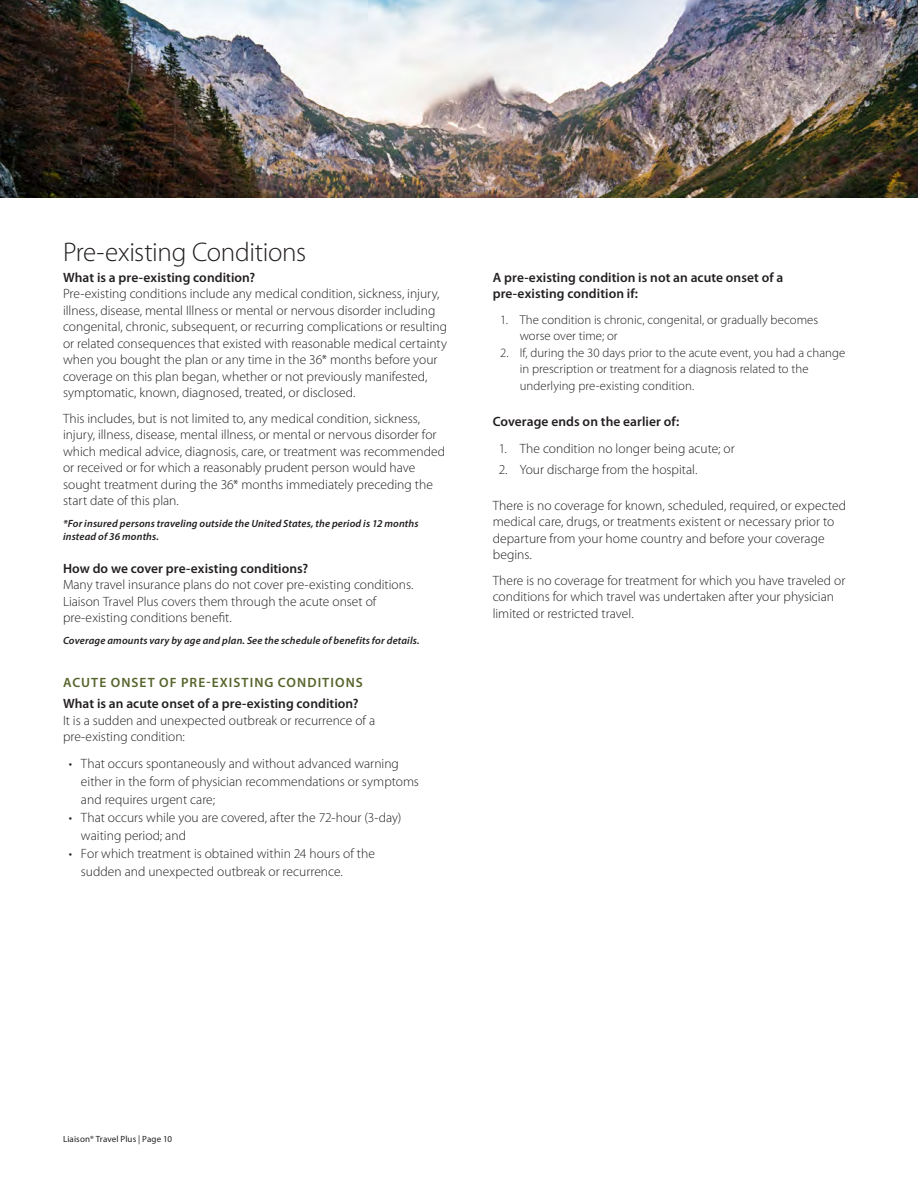
<style>
.page{position:relative;width:918px;height:1188px;background:#fff}
.page>*{position:absolute;margin:0;border:0;box-sizing:border-box;transform-origin:0 0}
.t1{font:300 27px "Myriad Pro";letter-spacing:-.015em;color:#231f20}
.t2{font:300 13.5px/16.5px "Myriad Pro";color:#231f20}
.t3{font:600 13.5px/16.5px "Myriad Pro";letter-spacing:.005em;color:#231f20}
.t4{font:600 13.5px "Myriad Pro";letter-spacing:.08em;color:#56652c}
.t5{font:300 12.75px/16.5px "Myriad Pro";letter-spacing:.005em;color:#231f20}
.t6{font:italic 600 10.5px/12.6px "Myriad Pro";letter-spacing:.015em;color:#231f20}
.t7{font:9px "Myriad Pro";letter-spacing:.015em;color:#231f20}
</style>
<div class="page">
<img style="left:0;top:0;width:918px;height:198px">
<h1 class="t1" style="left:63px;top:237px;width:245px">Pre-existing Conditions</h1>
<p class="t3" style="left:63px;top:269px;width:194px">What is a pre-existing condition?</p>
<p class="t2" style="left:63px;top:286px;width:386px">Pre-existing conditions include any medical condition, sickness, injury, illness, disease, mental Illness or mental or nervous disorder including congenital, chronic, subsequent, or recurring complications or resulting or related consequences that existed with reasonable medical certainty when you bought the plan or any time in the 36* months before your coverage on this plan began, whether or not previously manifested, symptomatic, known, diagnosed, treated, or disclosed.</p>
<p class="t2" style="left:63px;top:410px;width:384px">This includes, but is not limited to, any medical condition, sickness, injury, illness, disease, mental illness, or mental or nervous disorder for which medical advice, diagnosis, care, or treatment was recommended or received or for which a reasonably prudent person would have sought treatment during the 36* months immediately preceding the start date of this plan.</p>
<p class="t6" style="left:63px;top:517px;width:357px">*For insured persons traveling outside the United States, the period is 12 months instead of 36 months.</p>
<p class="t3" style="left:63px;top:560px;width:247px">How do we cover pre-existing conditions?</p>
<p class="t2" style="left:63px;top:577px;width:352px">Many travel insurance plans do not cover pre-existing conditions.<br>Liaison Travel Plus covers them through the acute onset of pre-existing conditions benefit.</p>
<p class="t6" style="left:63px;top:634px;width:358px">Coverage amounts vary by age and plan. See the schedule of benefits for details.</p>
<p class="t4" style="left:63px;top:674px;width:301px">ACUTE ONSET OF PRE-EXISTING CONDITIONS</p>
<p class="t3" style="left:63px;top:695px;width:297px">What is an acute onset of a pre-existing condition?</p>
<p class="t2" style="left:63px;top:712px;width:314px">It is a sudden and unexpected outbreak or recurrence of a pre-existing condition:</p>
<p class="t2" style="left:81px;top:755px;width:340px;line-height:18px;text-indent:-12px">• That occurs spontaneously and without advanced warning either in the form of physician recommendations or symptoms and requires urgent care;</p>
<p class="t2" style="left:81px;top:809px;width:322px;line-height:18px;text-indent:-12px">• That occurs while you are covered, after the 72-hour (3-day) waiting period; and</p>
<p class="t2" style="left:81px;top:845px;width:295px;line-height:18px;text-indent:-12px">• For which treatment is obtained within 24 hours of the sudden and unexpected outbreak or recurrence.</p>
<p class="t3" style="left:493px;top:269px;width:292px">A pre-existing condition is not an acute onset of a pre-existing condition if:</p>
<p class="t5" style="left:520px;top:312px;width:300px;text-indent:-19px">1. The condition is chronic, congenital, or gradually becomes worse over time; or</p>
<p class="t5" style="left:520px;top:345px;width:327px;text-indent:-20px">2. If, during the 30 days prior to the acute event, you had a change in prescription or treatment for a diagnosis related to the underlying pre-existing condition.</p>
<p class="t3" style="left:493px;top:413px;width:188px">Coverage ends on the earlier of:</p>
<p class="t2" style="left:499px;top:440px;width:238px">1. The condition no longer being acute; or</p>
<p class="t2" style="left:499px;top:461px;width:200px">2. Your discharge from the hospital.</p>
<p class="t2" style="left:493px;top:497px;width:355px">There is no coverage for known, scheduled, required, or expected medical care, drugs, or treatments existent or necessary prior to departure from your home country and before your coverage begins.</p>
<p class="t2" style="left:493px;top:572px;width:354px">There is no coverage for treatment for which you have traveled or conditions for which travel was undertaken after your physician limited or restricted travel.</p>
<p class="t7" style="left:63px;top:1134px;width:111px">Liaison® Travel Plus | Page 10</p>
</div>
